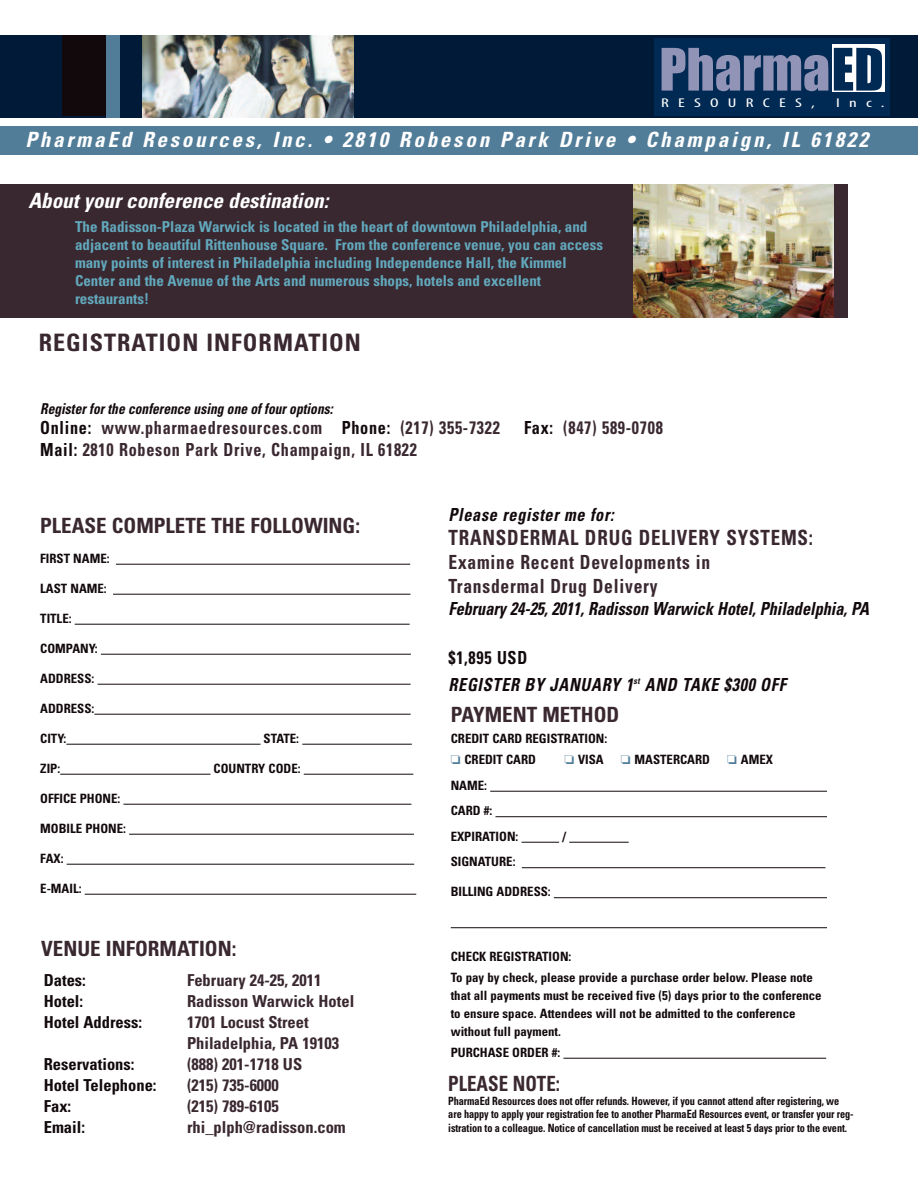
<style>
.page{position:relative;width:918px;height:1188px;background:#fff}
.page>*{position:absolute;margin:0;border:0;box-sizing:border-box;transform-origin:0 0}
.t1{font:54px "Impact";color:#9194b6}
.t2{font:700 condensed 24px "Univers";letter-spacing:.045em;color:#3a2830}
.t3{font:italic 700 condensed 21px "Univers";letter-spacing:.135em;color:#fff}
.t4{font:700 condensed 21px "Univers";color:#3a2830}
.t5{font:italic 700 condensed 21px "Univers";color:#fff}
.t6{font:700 condensed 21px "Univers";letter-spacing:.045em;color:#3a2830;scale:.9 1}
.t7{font:700 condensed 21px "Univers";color:#3a2830;scale:.9 1}
.t8{font:700 condensed 19.5px/23.4px "Univers";letter-spacing:.045em;color:#3a2830;scale:.9 1}
.t9{font:700 condensed 18px "Univers";letter-spacing:.045em;color:#3a2830;scale:.9 1}
.t10{font:italic 700 condensed 18px/27px "Univers";letter-spacing:.045em;color:#12090d;scale:.9 1}
.t11{font:italic 700 condensed 18px "Univers";color:#12090d;scale:.9 1}
.t12{font:700 condensed 16.5px/21px "Univers";color:#3a2830}
.t13{font:700 condensed 16.5px "Univers";color:#12090d}
.t14{font:700 condensed 15px/18px "Univers";color:#62a9bd}
.t15{font:italic 700 condensed 15px "Univers";color:#12090d;scale:.9 1}
.t16{font:700 condensed 12.9px/21px "Univers";color:#12090d}
.t17{font:condensed 12.75px "Myriad Pro";letter-spacing:.485em;color:#fff;scale:1.49 1}
.t18{font:700 condensed 11.4px/13.5px "Univers";letter-spacing:-.01em;color:#12090d;scale:.9 1}
.s1{color:#002953}
.s2{color:#12090d}
.s3{font-style:normal}
.s4{color:#517d99}
</style>
<div class="page">
<div style="left:0;top:184px;width:682px;height:134px;background:#3a2830"></div>
<div style="left:0;top:35px;width:918px;height:83px;background:#001a37"></div>
<div style="left:654px;top:38px;width:236px;height:77px;background:#002953"></div>
<div style="left:832px;top:44px;width:52px;height:48px;background:#fff"></div>
<div style="left:62px;top:35px;width:44px;height:81px;background:#12090d"></div>
<div style="left:106px;top:35px;width:14px;height:83px;background:#517d99"></div>
<img style="left:142px;top:35px;width:211px;height:83px">
<div style="left:0;top:127px;width:918px;height:28px;background:#517d99"></div>
<img style="left:633px;top:184px;width:202px;height:134px">
<div style="left:835px;top:184px;width:13px;height:134px;background:#3a2830"></div>
<hr style="left:490px;top:791px;width:337px;height:1px;background:#12090d">
<hr style="left:495px;top:816px;width:332px;height:1px;background:#12090d">
<hr style="left:522px;top:842px;width:37px;height:1px;background:#12090d">
<hr style="left:569px;top:842px;width:60px;height:1px;background:#12090d">
<hr style="left:522px;top:867px;width:304px;height:1px;background:#12090d">
<hr style="left:554px;top:897px;width:273px;height:1px;background:#12090d">
<hr style="left:451px;top:927px;width:376px;height:1px;background:#12090d">
<hr style="left:563px;top:1058px;width:263px;height:1px;background:#12090d">
<hr style="left:116px;top:564px;width:294px;height:1px;background:#12090d">
<hr style="left:113px;top:594px;width:297px;height:1px;background:#12090d">
<hr style="left:75px;top:624px;width:335px;height:1px;background:#12090d">
<hr style="left:101px;top:654px;width:310px;height:1px;background:#12090d">
<hr style="left:98px;top:684px;width:313px;height:1px;background:#12090d">
<hr style="left:94px;top:714px;width:317px;height:1px;background:#12090d">
<hr style="left:66px;top:744px;width:195px;height:1px;background:#12090d">
<hr style="left:302px;top:744px;width:110px;height:1px;background:#12090d">
<hr style="left:60px;top:774px;width:150px;height:1px;background:#12090d">
<hr style="left:304px;top:774px;width:109px;height:1px;background:#12090d">
<hr style="left:123px;top:804px;width:288px;height:1px;background:#12090d">
<hr style="left:129px;top:834px;width:285px;height:1px;background:#12090d">
<hr style="left:67px;top:864px;width:347px;height:1px;background:#12090d">
<hr style="left:85px;top:894px;width:331px;height:1px;background:#12090d">
<h1 class="t1" style="left:659px;top:36px;width:226px">Pharma<span class="s1">ED</span></h1>
<p class="t17" style="left:661px;top:98px;width:105px">RESOURCES,</p>
<p class="t17" style="left:836px;top:98px;width:34px">Inc.</p>
<h3 class="t3" style="left:25px;top:131px;width:844px">PharmaEd Resources, Inc. • 2810 Robeson Park Drive • Champaign, IL 61822</h3>
<h3 class="t5" style="left:28px;top:193px;width:301px">About your conference destination:</h3>
<p class="t14" style="left:75px;top:219px;width:530px">The Radisson-Plaza Warwick is located in the heart of downtown Philadelphia, and adjacent to beautiful Rittenhouse Square. From the conference venue, you can access many points of interest in Philadelphia including Independence Hall, the Kimmel Center and the Avenue of the Arts and numerous shops, hotels and excellent restaurants!</p>
<h2 class="t2" style="left:39px;top:334px;width:324px">REGISTRATION INFORMATION</h2>
<p class="t15" style="left:40px;top:403px;width:327px">Register for the conference using one of four options:</p>
<h3 class="t9" style="left:40px;top:421px;width:512px"><span class="s2">Online:</span> www.pharmaedresources.com <span class="s2">Phone:</span> (217) 355-7322</h3>
<h3 class="t9" style="left:524px;top:421px;width:156px"><span class="s2">Fax:</span> (847) 589-0708</h3>
<h3 class="t9" style="left:40px;top:443px;width:420px"><span class="s2">Mail:</span> 2810 Robeson Park Drive, Champaign, IL 61822</h3>
<h3 class="t4" style="left:40px;top:518px;width:321px">PLEASE COMPLETE THE FOLLOWING:</h3>
<p class="t16" style="left:40px;top:549px;width:71px">FIRST NAME:</p>
<p class="t16" style="left:40px;top:579px;width:68px">LAST NAME:</p>
<p class="t16" style="left:40px;top:609px;width:33px">TITLE:</p>
<p class="t16" style="left:40px;top:639px;width:59px">COMPANY:</p>
<p class="t16" style="left:40px;top:669px;width:56px">ADDRESS:</p>
<p class="t16" style="left:40px;top:699px;width:56px">ADDRESS:</p>
<p class="t16" style="left:40px;top:729px;width:28px">CITY:</p>
<p class="t16" style="left:264px;top:729px;width:37px">STATE:</p>
<p class="t16" style="left:40px;top:759px;width:21px">ZIP:</p>
<p class="t16" style="left:214px;top:759px;width:89px">COUNTRY CODE:</p>
<p class="t16" style="left:40px;top:789px;width:82px">OFFICE PHONE:</p>
<p class="t16" style="left:40px;top:819px;width:87px">MOBILE PHONE:</p>
<p class="t16" style="left:40px;top:849px;width:25px">FAX:</p>
<p class="t16" style="left:40px;top:879px;width:43px">E-MAIL:</p>
<h3 class="t4" style="left:41px;top:941px;width:197px">VENUE INFORMATION:</h3>
<p class="t13" style="left:44px;top:974px;width:44px">Dates:</p>
<p class="t12" style="left:187px;top:971px;width:136px">February 24-25, 2011</p>
<p class="t13" style="left:44px;top:995px;width:41px">Hotel:</p>
<p class="t12" style="left:187px;top:992px;width:169px">Radisson Warwick Hotel</p>
<p class="t13" style="left:44px;top:1016px;width:100px">Hotel Address:</p>
<p class="t12" style="left:187px;top:1013px;width:154px">1701 Locust Street<br>Philadelphia, PA 19103</p>
<p class="t13" style="left:44px;top:1058px;width:92px">Reservations:</p>
<p class="t12" style="left:187px;top:1055px;width:117px">(888) 201-1718 US</p>
<p class="t13" style="left:44px;top:1079px;width:114px">Hotel Telephone:</p>
<p class="t12" style="left:187px;top:1076px;width:93px">(215) 735-6000</p>
<p class="t13" style="left:44px;top:1100px;width:29px">Fax:</p>
<p class="t12" style="left:187px;top:1097px;width:93px">(215) 789-6105</p>
<p class="t13" style="left:44px;top:1121px;width:43px">Email:</p>
<p class="t12" style="left:187px;top:1118px;width:160px">rhi_plph@radisson.com</p>
<h3 class="t10" style="left:448px;top:503px;width:185px">Please register me for:</h3>
<h3 class="t6" style="left:448px;top:530px;width:407px">TRANSDERMAL DRUG DELIVERY SYSTEMS:</h3>
<h3 class="t8" style="left:448px;top:552px;width:292px">Examine Recent Developments in<br>Transdermal Drug Delivery</h3>
<h3 class="t11" style="left:448px;top:602px;width:469px">February 24-25, 2011, Radisson Warwick Hotel, Philadelphia, PA</h3>
<h3 class="t10" style="left:448px;top:645px;width:377px"><span class="s3">$1,895 USD<br></span>REGISTER BY JANUARY 1<sup>st</sup> AND TAKE $300 OFF</h3>
<h3 class="t4" style="left:451px;top:707px;width:170px">PAYMENT METHOD</h3>
<p class="t16" style="left:451px;top:729px;width:158px">CREDIT CARD REGISTRATION: <span class="s4">❏</span> CREDIT CARD</p>
<p class="t16" style="left:564px;top:750px;width:41px"><span class="s4">❏</span> VISA</p>
<p class="t16" style="left:621px;top:750px;width:91px"><span class="s4">❏</span> MASTERCARD</p>
<p class="t16" style="left:727px;top:750px;width:47px"><span class="s4">❏</span> AMEX</p>
<p class="t16" style="left:451px;top:774px;width:69px;line-height:25.5px">NAME:<br>CARD #:<br>EXPIRATION:</p>
<p class="t16" style="left:451px;top:852px;width:66px">SIGNATURE:</p>
<p class="t16" style="left:451px;top:882px;width:102px">BILLING ADDRESS:</p>
<p class="t16" style="left:563px;top:827px;width:5px">/</p>
<p class="t16" style="left:451px;top:947px;width:364px">CHECK REGISTRATION:<br>To pay by check, please provide a purchase order below. Please note</p>
<p class="t16" style="left:451px;top:987px;width:372px;line-height:18px">that all payments must be received five (5) days prior to the conference to ensure space. Attendees will not be admitted to the conference without full payment.</p>
<p class="t16" style="left:451px;top:1043px;width:111px">PURCHASE ORDER #:</p>
<h3 class="t7" style="left:448px;top:1076px;width:126px">PLEASE NOTE:</h3>
<p class="t18" style="left:448px;top:1095px;width:452px">PharmaEd Resources does not offer refunds. However, if you cannot attend after registering, we are happy to apply your registration fee to another PharmaEd Resources event, or transfer your reg&shy;istration to a colleague. Notice of cancellation must be received at least 5 days prior to the event.</p>
</div>
